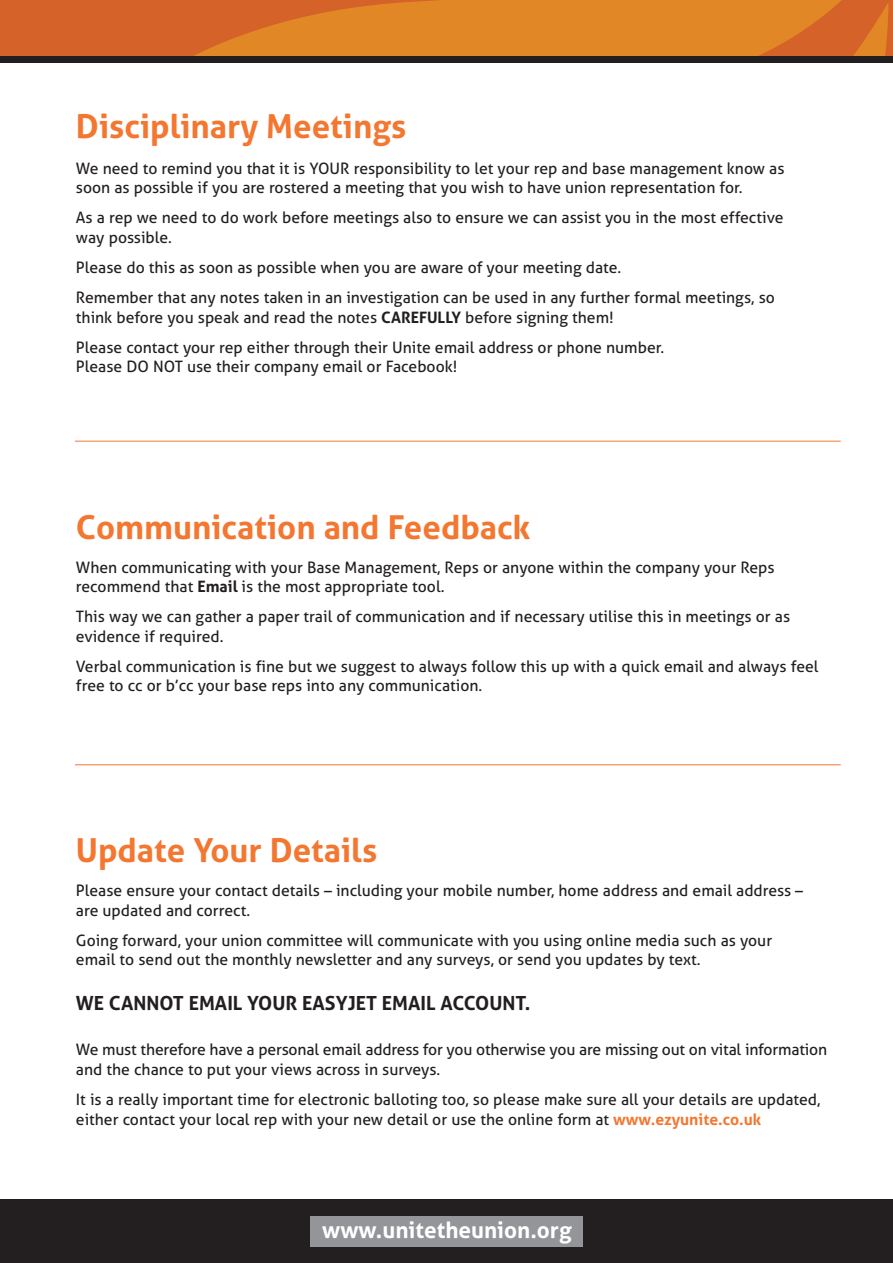
<style>
.page{position:relative;width:893px;height:1263px;background:#fff}
.page>*{position:absolute;margin:0;border:0;box-sizing:border-box;transform-origin:0 0}
.t1{font:700 33px "Aller";color:#f37730}
.t2{font:700 22.5px "Aller";color:#fff}
.t3{font:700 19.5px "Aller";color:#231f20}
.t4{font:15.75px/19.5px "Aller";color:#231f20}
.s1{font-weight:700}
.s2{font-weight:700;color:#f37730}
</style>
<div class="page">
<svg style="left:33px;top:0;width:858px;height:56px;background:#da7227"></svg>
<svg style="left:13px;top:2px;width:876px;height:54px;background:#dc7926"></svg>
<div style="left:0;top:1199px;width:893px;height:64px;background:#231f20"></div>
<div style="left:0;top:56px;width:893px;height:7px;background:#231f20"></div>
<div style="left:0;top:0;width:13px;height:60px;background:#d46229"></div>
<div style="left:0;top:56px;width:13px;height:7px;background:#231f20"></div>
<div style="left:311px;top:1216px;width:272px;height:30px;background:#939598"></div>
<hr style="left:75px;top:441px;width:766px;height:1px;background:#f37730">
<hr style="left:75px;top:764px;width:766px;height:1px;background:#f37730">
<h1 class="t1" style="left:76px;top:106px;width:332px">Disciplinary Meetings</h1>
<p class="t4" style="left:76px;top:158px;width:710px">We need to remind you that it is YOUR responsibility to let your rep and base management know as soon as possible if you are rostered a meeting that you wish to have union representation for.</p>
<p class="t4" style="left:76px;top:208px;width:709px">As a rep we need to do work before meetings also to ensure we can assist you in the most effective way possible.</p>
<p class="t4" style="left:76px;top:252px;width:700px;line-height:30.2px">Please do this as soon as possible when you are aware of your meeting date.<br>Remember that any notes taken in an investigation can be used in any further formal meetings, so</p>
<p class="t4" style="left:76px;top:302px;width:590px;line-height:30.2px">think before you speak and read the notes <span class="s1">CAREFULLY</span> before signing them!<br>Please contact your rep either through their Unite email address or phone number.</p>
<p class="t4" style="left:76px;top:357px;width:383px">Please DO NOT use their company email or Facebook!</p>
<h1 class="t1" style="left:76px;top:506px;width:456px">Communication and Feedback</h1>
<p class="t4" style="left:76px;top:557px;width:700px">When communicating with your Base Management, Reps or anyone within the company your Reps recommend that <span class="s1">Email</span> is the most appropriate tool.</p>
<p class="t4" style="left:76px;top:607px;width:716px">This way we can gather a paper trail of communication and if necessary utilise this in meetings or as evidence if required.</p>
<p class="t4" style="left:76px;top:656px;width:744px">Verbal communication is fine but we suggest to always follow this up with a quick email and always feel free to cc or b’cc your base reps into any communication.</p>
<h1 class="t1" style="left:76px;top:830px;width:303px">Update Your Details</h1>
<p class="t4" style="left:76px;top:881px;width:729px">Please ensure your contact details – including your mobile number, home address and email address – are updated and correct.</p>
<p class="t4" style="left:76px;top:930px;width:698px">Going forward, your union committee will communicate with you using online media such as your email to send out the monthly newsletter and any surveys, or send you updates by text.</p>
<p class="t3" style="left:76px;top:991px;width:456px">WE CANNOT EMAIL YOUR EASYJET EMAIL ACCOUNT.</p>
<p class="t4" style="left:76px;top:1040px;width:753px">We must therefore have a personal email address for you otherwise you are missing out on vital information and the chance to put your views across in surveys.</p>
<p class="t4" style="left:76px;top:1090px;width:746px">It is a really important time for electronic balloting too, so please make sure all your details are updated, either contact your local rep with your new detail or use the online form at <span class="s2">www.ezyunite.co.uk</span></p>
<h2 class="t2" style="left:322px;top:1216px;width:251px">www.unitetheunion.org</h2>
</div>
